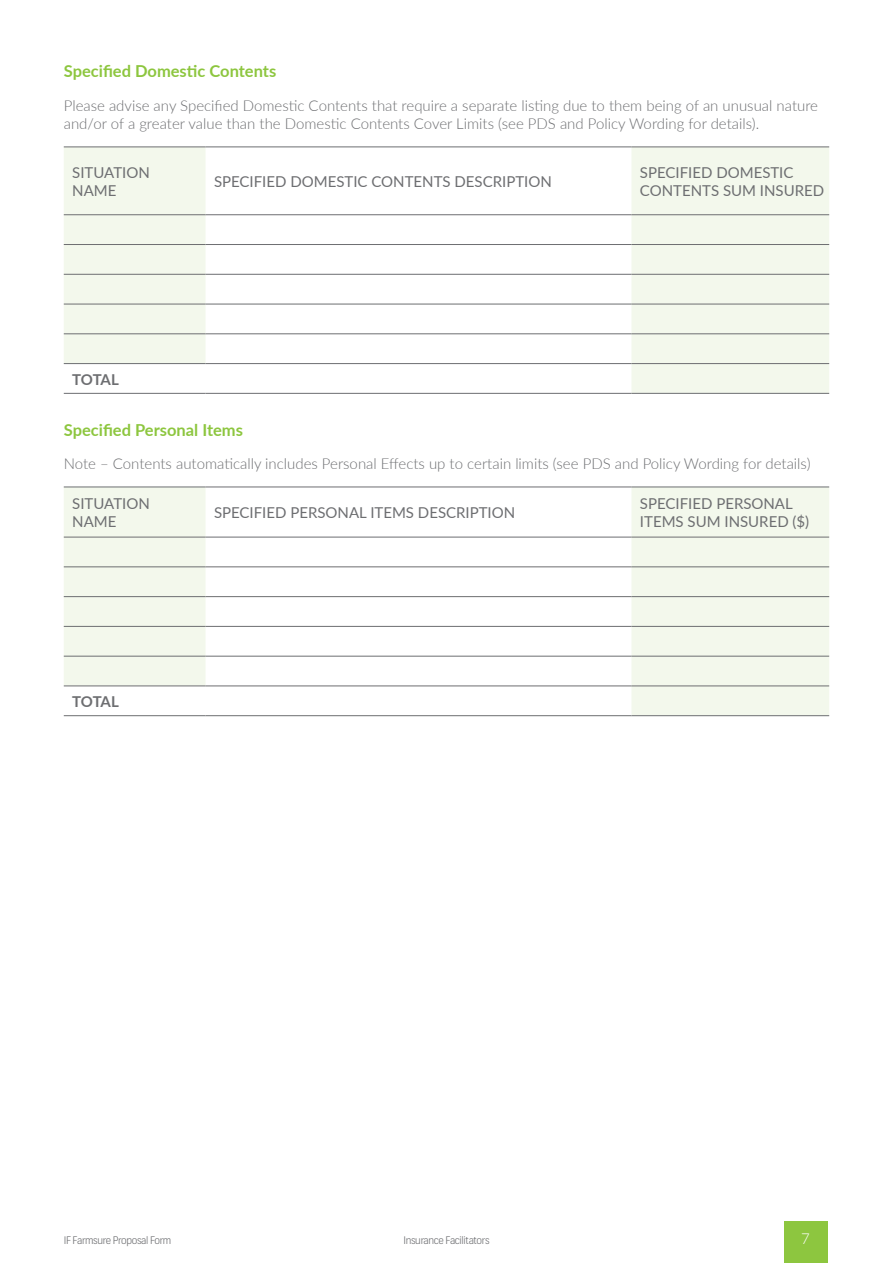
<style>
.page{position:relative;width:893px;height:1263px;background:#fff}
.page>*{position:absolute;margin:0;border:0;box-sizing:border-box;transform-origin:0 0}
.t1{font:700 16.5px "Lato";color:#8dc63f}
.t2{font:300 15px/18px "Lato";color:#6d6e71}
.t3{font:15px/18px "Lato";color:#6d6e71}
.t4{font:700 15px "Lato";letter-spacing:-.025em;color:#6d6e71}
.t5{font:300 15px "Lato";color:#fff}
.t6{font:300 10.5px "Frank";letter-spacing:-.03em;color:#6d6e71}
</style>
<div class="page">
<div style="left:784px;top:1221px;width:44px;height:42px;background:#8dc63f"></div>
<svg style="left:64px;top:148px;width:765px;height:245px"></svg>
<hr style="left:64px;top:214px;width:142px;height:1px;background:#6d6e71">
<hr style="left:206px;top:214px;width:425px;height:1px;background:#6d6e71">
<hr style="left:631px;top:214px;width:198px;height:1px;background:#6d6e71">
<hr style="left:64px;top:244px;width:142px;height:1px;background:#6d6e71">
<hr style="left:206px;top:244px;width:425px;height:1px;background:#6d6e71">
<hr style="left:631px;top:244px;width:198px;height:1px;background:#6d6e71">
<hr style="left:64px;top:274px;width:142px;height:1px;background:#6d6e71">
<hr style="left:206px;top:274px;width:425px;height:1px;background:#6d6e71">
<hr style="left:631px;top:274px;width:198px;height:1px;background:#6d6e71">
<hr style="left:64px;top:304px;width:142px;height:1px;background:#6d6e71">
<hr style="left:206px;top:304px;width:425px;height:1px;background:#6d6e71">
<hr style="left:631px;top:304px;width:198px;height:1px;background:#6d6e71">
<hr style="left:64px;top:334px;width:142px;height:1px;background:#6d6e71">
<hr style="left:206px;top:334px;width:425px;height:1px;background:#6d6e71">
<hr style="left:631px;top:334px;width:198px;height:1px;background:#6d6e71">
<hr style="left:64px;top:363px;width:142px;height:1px;background:#6d6e71">
<hr style="left:206px;top:363px;width:425px;height:1px;background:#6d6e71">
<hr style="left:631px;top:363px;width:198px;height:1px;background:#6d6e71">
<hr style="left:64px;top:393px;width:142px;height:1px;background:#6d6e71">
<hr style="left:206px;top:393px;width:425px;height:1px;background:#6d6e71">
<hr style="left:631px;top:393px;width:198px;height:1px;background:#6d6e71">
<hr style="left:64px;top:147px;width:142px;height:1px;background:#6d6e71">
<hr style="left:206px;top:147px;width:425px;height:1px;background:#6d6e71">
<hr style="left:631px;top:147px;width:198px;height:1px;background:#6d6e71">
<svg style="left:64px;top:488px;width:765px;height:227px"></svg>
<hr style="left:64px;top:537px;width:142px;height:1px;background:#6d6e71">
<hr style="left:206px;top:537px;width:425px;height:1px;background:#6d6e71">
<hr style="left:631px;top:537px;width:198px;height:1px;background:#6d6e71">
<hr style="left:64px;top:567px;width:142px;height:1px;background:#6d6e71">
<hr style="left:206px;top:567px;width:425px;height:1px;background:#6d6e71">
<hr style="left:631px;top:567px;width:198px;height:1px;background:#6d6e71">
<hr style="left:64px;top:596px;width:142px;height:1px;background:#6d6e71">
<hr style="left:206px;top:596px;width:425px;height:1px;background:#6d6e71">
<hr style="left:631px;top:596px;width:198px;height:1px;background:#6d6e71">
<hr style="left:64px;top:626px;width:142px;height:1px;background:#6d6e71">
<hr style="left:206px;top:626px;width:425px;height:1px;background:#6d6e71">
<hr style="left:631px;top:626px;width:198px;height:1px;background:#6d6e71">
<hr style="left:64px;top:656px;width:142px;height:1px;background:#6d6e71">
<hr style="left:206px;top:656px;width:425px;height:1px;background:#6d6e71">
<hr style="left:631px;top:656px;width:198px;height:1px;background:#6d6e71">
<hr style="left:64px;top:686px;width:142px;height:1px;background:#6d6e71">
<hr style="left:206px;top:686px;width:425px;height:1px;background:#6d6e71">
<hr style="left:631px;top:686px;width:198px;height:1px;background:#6d6e71">
<hr style="left:64px;top:715px;width:142px;height:1px;background:#6d6e71">
<hr style="left:206px;top:715px;width:425px;height:1px;background:#6d6e71">
<hr style="left:631px;top:715px;width:198px;height:1px;background:#6d6e71">
<hr style="left:64px;top:487px;width:142px;height:1px;background:#6d6e71">
<hr style="left:206px;top:487px;width:425px;height:1px;background:#6d6e71">
<hr style="left:631px;top:487px;width:198px;height:1px;background:#6d6e71">
<p class="t1" style="left:64px;top:59px;width:214px">Specified Domestic Contents</p>
<p class="t2" style="left:64px;top:96px;width:756px">Please advise any Specified Domestic Contents that require a separate listing due to them being of an unusual nature and/or of a greater value than the Domestic Contents Cover Limits (see PDS and Policy Wording for details).</p>
<p class="t3" style="left:72px;top:163px;width:79px">SITUATION<br>NAME</p>
<p class="t3" style="left:214px;top:172px;width:339px">SPECIFIED DOMESTIC CONTENTS DESCRIPTION</p>
<p class="t3" style="left:640px;top:163px;width:186px">SPECIFIED DOMESTIC<br>CONTENTS SUM INSURED</p>
<p class="t4" style="left:72px;top:368px;width:48px">TOTAL</p>
<p class="t1" style="left:64px;top:417px;width:181px">Specified Personal Items</p>
<p class="t2" style="left:64px;top:454px;width:748px">Note – Contents automatically includes Personal Effects up to certain limits (see PDS and Policy Wording for details)</p>
<p class="t3" style="left:72px;top:494px;width:79px">SITUATION<br>NAME</p>
<p class="t3" style="left:214px;top:503px;width:303px">SPECIFIED PERSONAL ITEMS DESCRIPTION</p>
<p class="t3" style="left:640px;top:494px;width:171px">SPECIFIED PERSONAL<br>ITEMS SUM INSURED ($)</p>
<p class="t4" style="left:72px;top:690px;width:48px">TOTAL</p>
<p class="t6" style="left:64px;top:1234px;width:109px">IF Farmsure Proposal Form</p>
<p class="t6" style="left:403px;top:1234px;width:88px">Insurance Facilitators</p>
<p class="t5" style="left:801px;top:1228px;width:10px">7</p>
</div>
